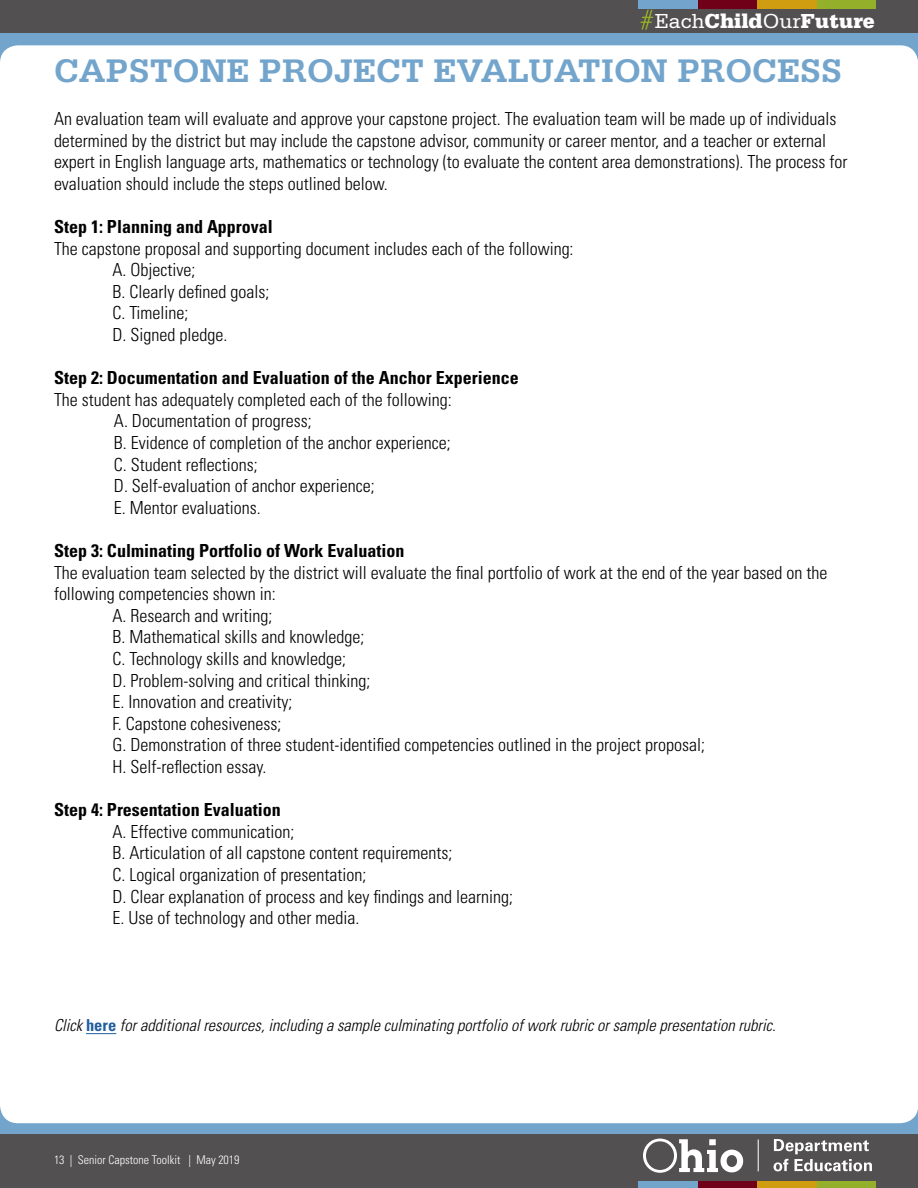
<style>
.page{position:relative;width:918px;height:1188px;background:#fff}
.page>*{position:absolute;margin:0;border:0;box-sizing:border-box;transform-origin:0 0}
.t1{font:700 34.5px "Serifa";color:#73a5cc}
.t2{font:900 21.45px "Serifa Std";color:#fff}
.t3{font:300 condensed 18px/21.6px "Univers LT Std";color:#000}
.t4{font:700 condensed 18px "Univers LT Std";color:#000}
.t5{font:italic 300 condensed 16.5px "Univers LT Std";color:#000}
.t6{font:300 condensed 12px "Univers LT Std";color:#fff}
.s1{font-weight:400}
.s2{font-weight:700;font-style:normal;color:#215e9e}
</style>
<div class="page">
<div style="left:0;top:1115px;width:918px;height:73px;background:#525051"></div>
<div style="left:0;top:0;width:918px;height:36px;background:#525051"></div>
<div style="left:0;top:33px;width:918px;height:30px;background:#73a5cc"></div>
<div style="left:0;top:1105px;width:918px;height:29px;background:#73a5cc"></div>
<div style="left:816px;top:0;width:60px;height:8px;background:#94af2a"></div>
<div style="left:757px;top:0;width:59px;height:8px;background:#d19d10"></div>
<div style="left:698px;top:0;width:59px;height:8px;background:#700017"></div>
<div style="left:639px;top:0;width:59px;height:8px;background:#73a5cc"></div>
<svg style="left:640px;top:10px;width:13px;height:20px"></svg>
<div style="left:816px;top:1181px;width:60px;height:7px;background:#94af2a"></div>
<div style="left:757px;top:1181px;width:59px;height:7px;background:#d19d10"></div>
<div style="left:698px;top:1181px;width:59px;height:7px;background:#700017"></div>
<div style="left:639px;top:1181px;width:59px;height:7px;background:#73a5cc"></div>
<svg style="left:643px;top:1139px;width:100px;height:34px"></svg>
<hr style="left:758px;top:1139px;width:1px;height:32px;background:#fff">
<svg style="left:774px;top:1139px;width:98px;height:32px"></svg>
<div style="left:0;top:45px;width:918px;height:1078px;background:#fff;border-radius:18px"></div>
<hr style="left:86px;top:1033px;width:30px;height:1px;background:#215e9e">
<p class="t2" style="left:655px;top:8px;width:222px"><span class="s1">Each</span>Child<span class="s1">Our</span>Future</p>
<p class="t1" style="left:54px;top:50px;width:790px">CAPSTONE PROJECT EVALUATION PROCESS</p>
<p class="t3" style="left:54px;top:108px;width:795px">An evaluation team will evaluate and approve your capstone project. The evaluation team will be made up of individuals determined by the district but may include the capstone advisor, community or career mentor, and a teacher or external expert in English language arts, mathematics or technology (to evaluate the content area demonstrations). The process for evaluation should include the steps outlined below.</p>
<p class="t4" style="left:54px;top:216px;width:220px">Step 1: Planning and Approval</p>
<p class="t3" style="left:54px;top:237px;width:521px">The capstone proposal and supporting document includes each of the following:</p>
<p class="t3" style="left:112px;top:259px;width:84px">A. Objective;</p>
<p class="t3" style="left:112px;top:281px;width:158px">B. Clearly defined goals;</p>
<p class="t3" style="left:112px;top:302px;width:78px">C. Timeline;</p>
<p class="t3" style="left:112px;top:324px;width:116px">D. Signed pledge.</p>
<p class="t4" style="left:54px;top:367px;width:466px">Step 2: Documentation and Evaluation of the Anchor Experience</p>
<p class="t3" style="left:54px;top:389px;width:399px">The student has adequately completed each of the following:</p>
<p class="t3" style="left:114px;top:410px;width:199px">A. Documentation of progress;</p>
<p class="t3" style="left:114px;top:432px;width:338px">B. Evidence of completion of the anchor experience;</p>
<p class="t3" style="left:114px;top:453px;width:145px">C. Student reflections;</p>
<p class="t3" style="left:114px;top:475px;width:262px">D. Self-evaluation of anchor experience;</p>
<p class="t3" style="left:114px;top:497px;width:148px">E. Mentor evaluations.</p>
<p class="t4" style="left:54px;top:540px;width:352px">Step 3: Culminating Portfolio of Work Evaluation</p>
<p class="t3" style="left:54px;top:561px;width:775px">The evaluation team selected by the district will evaluate the final portfolio of work at the end of the year based on the following competencies shown in:</p>
<p class="t3" style="left:112px;top:605px;width:161px">A. Research and writing;</p>
<p class="t3" style="left:112px;top:626px;width:253px">B. Mathematical skills and knowledge;</p>
<p class="t3" style="left:112px;top:648px;width:235px">C. Technology skills and knowledge;</p>
<p class="t3" style="left:112px;top:669px;width:259px">D. Problem-solving and critical thinking;</p>
<p class="t3" style="left:112px;top:691px;width:181px">E. Innovation and creativity;</p>
<p class="t3" style="left:112px;top:713px;width:171px">F. Capstone cohesiveness;</p>
<p class="t3" style="left:112px;top:734px;width:594px">G. Demonstration of three student-identified competencies outlined in the project proposal;</p>
<p class="t3" style="left:112px;top:756px;width:156px">H. Self-reflection essay.</p>
<p class="t4" style="left:54px;top:799px;width:228px">Step 4: Presentation Evaluation</p>
<p class="t3" style="left:112px;top:821px;width:183px">A. Effective communication;</p>
<p class="t3" style="left:112px;top:842px;width:341px">B. Articulation of all capstone content requirements;</p>
<p class="t3" style="left:112px;top:864px;width:255px">C. Logical organization of presentation;</p>
<p class="t3" style="left:112px;top:885px;width:402px">D. Clear explanation of process and key findings and learning;</p>
<p class="t3" style="left:112px;top:907px;width:248px">E. Use of technology and other media.</p>
<p class="t5" style="left:54px;top:1015px;width:723px">Click <span class="s2">here</span> for additional resources, including a sample culminating portfolio of work rubric or sample presentation rubric.</p>
<p class="t6" style="left:54px;top:1152px;width:187px">13 | Senior Capstone Toolkit | May 2019</p>
</div>
